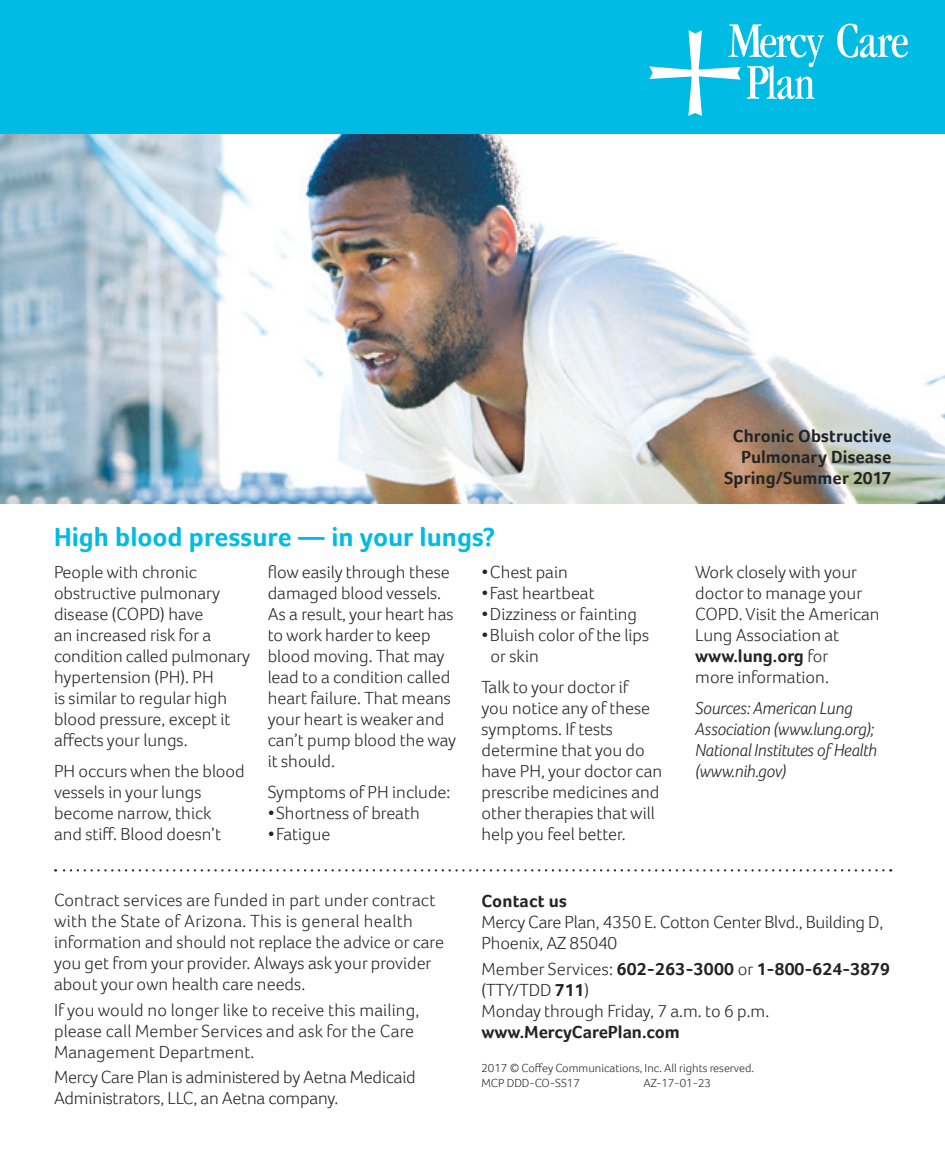
<style>
.page{position:relative;width:945px;height:1161px;background:#fff}
.page>*{position:absolute;margin:0;border:0;box-sizing:border-box;transform-origin:0 0}
.t1{font:700 27px "Foco Corp";color:#00bbe4}
.t2{font:300 18px/21px "Foco Corp";color:#242425}
.t3{font:italic 300 18px/21px "Foco Corp";letter-spacing:-.01em;color:#242425}
.t4{font:700 18px/21px "Foco Corp";letter-spacing:.005em;color:#242425;text-align:right}
.t5{font:700 18px "Foco";letter-spacing:.01em;color:#242425}
.t6{font:300 12px/14.5px "Foco Corp";color:#242425}
.s1{font-weight:700}
</style>
<div class="page">
<svg style="left:55px;top:869px;width:829px;height:3px"></svg>
<div style="left:0;top:0;width:945px;height:134px;background:#00bbe4"></div>
<svg style="left:837px;top:24px;width:71px;height:34px"></svg>
<svg style="left:649px;top:24px;width:175px;height:92px"></svg>
<img style="left:0;top:134px;width:945px;height:370px">
<h1 class="t1" style="left:54px;top:521px;width:443px">High blood pressure — in your lungs?</h1>
<p class="t2" style="left:54px;top:561px;width:198px">People with chronic obstructive pulmonary disease (COPD) have<br>an increased risk for a condition called pulmonary hypertension (PH). PH<br>is similar to regular high blood pressure, except it affects your lungs.</p>
<p class="t2" style="left:54px;top:760px;width:192px">PH occurs when the blood vessels in your lungs become narrow, thick<br>and stiff. Blood doesn’t</p>
<p class="t2" style="left:268px;top:561px;width:190px">flow easily through these damaged blood vessels.<br>As a result, your heart has to work harder to keep blood moving. That may lead to a condition called heart failure. That means your heart is weaker and can’t pump blood the way it should.</p>
<p class="t2" style="left:268px;top:781px;width:184px">Symptoms of PH include:</p>
<p class="t2" style="left:268px;top:802px;width:154px">• Shortness of breath</p>
<p class="t2" style="left:268px;top:823px;width:64px">• Fatigue</p>
<p class="t2" style="left:482px;top:561px;width:88px">• Chest pain</p>
<p class="t2" style="left:482px;top:582px;width:115px">• Fast heartbeat</p>
<p class="t2" style="left:482px;top:603px;width:157px">• Dizziness or fainting</p>
<p class="t2" style="left:490px;top:624px;width:160px;text-indent:-9px">• Bluish color of the lips or skin</p>
<p class="t2" style="left:482px;top:676px;width:182px">Talk to your doctor if<br>you notice any of these symptoms. If tests determine that you do have PH, your doctor can prescribe medicines and other therapies that will help you feel better.</p>
<p class="t4" style="left:724px;top:426px;width:169px">Chronic Obstructive<br>Pulmonary Disease<br>Spring/Summer 2017</p>
<p class="t2" style="left:695px;top:561px;width:186px">Work closely with your doctor to manage your<br>COPD. Visit the American<br>Lung Association at <span class="s1">www.lung.org</span> for<br>more information.</p>
<p class="t3" style="left:695px;top:697px;width:183px">Sources: American Lung<br>Association (www.lung.org);<br>National Institutes of Health (www.nih.gov)</p>
<p class="t2" style="left:54px;top:889px;width:391px">Contract services are funded in part under contract with the State of Arizona. This is general health information and should not replace the advice or care you get from your provider. Always ask your provider about your own health care needs.</p>
<p class="t2" style="left:54px;top:999px;width:367px">If you would no longer like to receive this mailing, please call Member Services and ask for the Care<br>Management Department.</p>
<p class="t2" style="left:54px;top:1067px;width:363px">Mercy Care Plan is administered by Aetna Medicaid<br>Administrators, LLC, an Aetna company.</p>
<h2 class="t5" style="left:482px;top:890px;width:87px">Contact us</h2>
<p class="t2" style="left:482px;top:911px;width:403px">Mercy Care Plan, 4350 E. Cotton Center Blvd., Building D,<br>Phoenix, AZ 85040</p>
<p class="t2" style="left:482px;top:958px;width:410px">Member Services: <span class="s1">602-263-3000</span> or <span class="s1">1-800-624-3879 </span>(TTY/TDD <span class="s1">711</span>)<br>Monday through Friday, 7 a.m. to 6 p.m. <span class="s1">www.MercyCarePlan.com</span></p>
<p class="t6" style="left:482px;top:1061px;width:274px">2017 © Coffey Communications, Inc. All rights reserved.<br>MCP DDD-CO-SS17</p>
<p class="t6" style="left:644px;top:1075px;width:69px">AZ-17-01-23</p>
</div>
